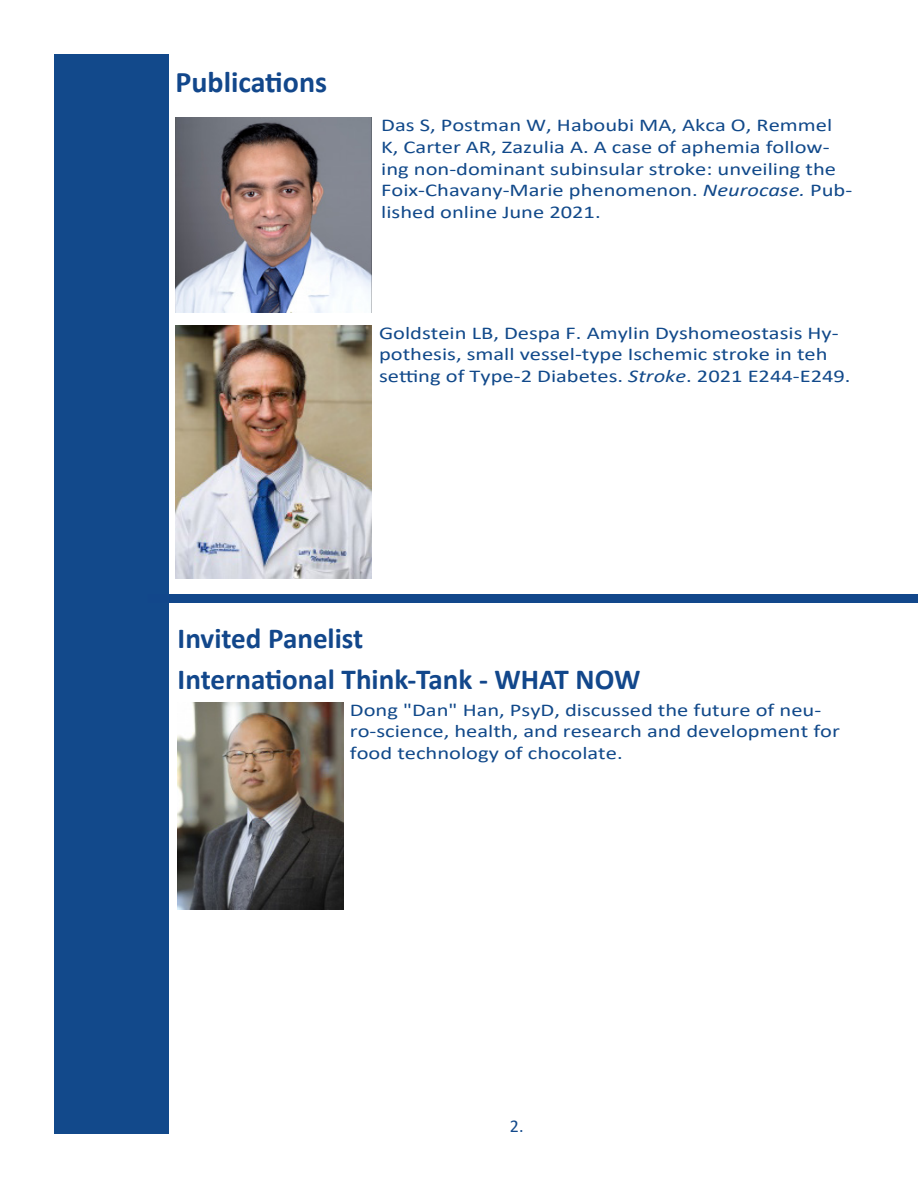
<style>
.page{position:relative;width:918px;height:1188px;background:#fff}
.page>*{position:absolute;margin:0;border:0;box-sizing:border-box;transform-origin:0 0}
.t1{font:700 30px "Calibri";color:#12478b}
.t2{font:700 29.1px "Calibri";color:#12478b}
.t3{font:18px/21.6px "Calibri";color:#11498a;scale:1.25 1}
.t4{font:18px "Calibri";color:#12498b}
.s1{font-style:italic}
</style>
<div class="page">
<div style="left:54px;top:54px;width:114px;height:1080px;background:#12498b"></div>
<img style="left:176px;top:118px;width:196px;height:194px">
<img style="left:176px;top:325px;width:196px;height:254px">
<img style="left:178px;top:702px;width:166px;height:208px">
<div style="left:148px;top:594px;width:770px;height:9px;background:#12478b"></div>
<p class="t1" style="left:176px;top:60px;width:153px">Publications</p>
<p class="t3" style="left:381px;top:114px;width:378px">Das S, Postman W, Haboubi MA, Akca O, Remmel K, Carter AR, Zazulia A. A case of aphemia follow&shy;ing non-dominant subinsular stroke: unveiling the Foix-Chavany-Marie phenomenon. <span class="s1">Neurocase.</span> Pub&shy;lished online June 2021.</p>
<p class="t3" style="left:379px;top:321px;width:379px">Goldstein LB, Despa F. Amylin Dyshomeostasis Hy&shy;pothesis, small vessel-type Ischemic stroke in teh setting of Type-2 Diabetes. <span class="s1">Stroke</span>. 2021 E244-E249.</p>
<p class="t2" style="left:178px;top:618px;width:187px">Invited Panelist</p>
<p class="t2" style="left:178px;top:659px;width:464px">International Think-Tank - WHAT NOW</p>
<p class="t3" style="left:350px;top:698px;width:394px">Dong "Dan" Han, PsyD, discussed the future of neu&shy;ro-science, health, and research and development for food technology of chocolate.</p>
<p class="t4" style="left:510px;top:1114px;width:15px">2.</p>
</div>
